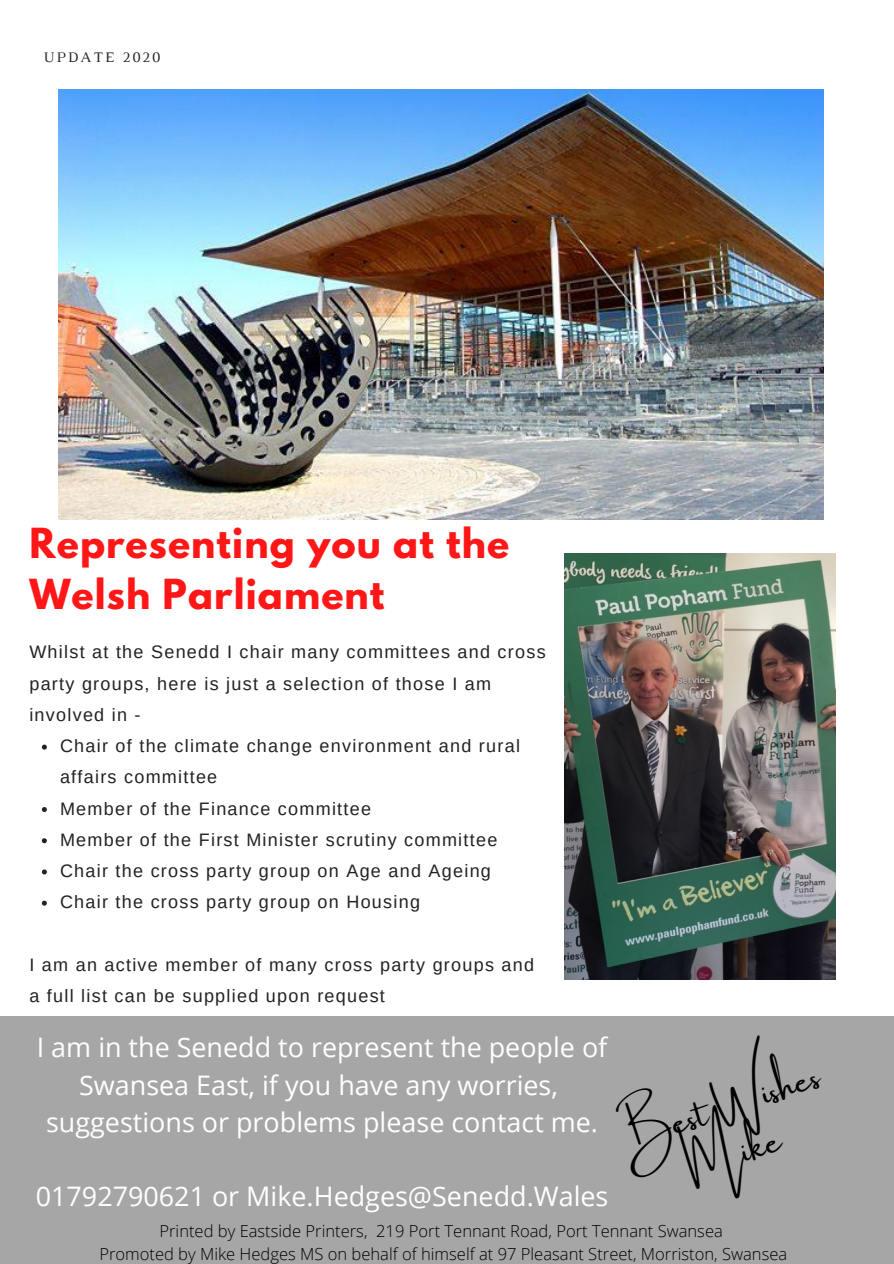
<style>
.page{position:relative;width:894px;height:1264px;background:#fff}
.page>*{position:absolute;margin:0;border:0;box-sizing:border-box;transform-origin:0 0}
.t1{font:700 36.75px/51.2px "League Spartan";letter-spacing:.03em;color:#ff1616}
.t2{font:34.65px/48px "Amsterdam One";color:#000;text-align:center}
.t3{font:26.85px/37.2px "Open Sans";color:#fff;text-align:center}
.t4{font:18px/31.2px "Arimo";letter-spacing:.07em;color:#222}
.t5{font:300 16.5px/23.1px "Open Sans";color:#000;text-align:center}
.t6{font:14.85px "Luthier";letter-spacing:.14em;color:#222}
</style>
<div class="page">
<div style="left:0;top:1016px;width:893px;height:247px;background:#a6a6a6"></div>
<img style="left:564px;top:553px;width:271px;height:426px">
<svg style="left:42px;top:744px;width:5px;height:5px"></svg>
<svg style="left:42px;top:807px;width:5px;height:5px"></svg>
<svg style="left:42px;top:838px;width:5px;height:5px"></svg>
<svg style="left:42px;top:869px;width:5px;height:5px"></svg>
<svg style="left:42px;top:900px;width:5px;height:5px"></svg>
<img style="left:59px;top:89px;width:764px;height:430px">
<p class="t6" style="left:44px;top:52px;width:118px">UPDATE 2020</p>
<h1 class="t1" style="left:29px;top:522px;width:481px">Representing you at the<br>Welsh Parliament</h1>
<p class="t4" style="left:29px;top:636px;width:517px">Whilst at the Senedd I chair many committees and cross party groups, here is just a selection of those I am involved in -</p>
<p class="t4" style="left:60px;top:730px;width:461px">Chair of the climate change environment and rural affairs committee<br>Member of the Finance committee<br>Member of the First Minister scrutiny committee Chair the cross party group on Age and Ageing Chair the cross party group on Housing</p>
<p class="t4" style="left:29px;top:948px;width:506px">I am an active member of many cross party groups and a full list can be supplied upon request</p>
<h2 class="t2" style="left:613px;top:1118px;width:210px;rotate:-18deg">Best Wishes<br>Mike</h2>
<p class="t5" style="left:99px;top:1218px;width:689px">Printed by Eastside Printers, 219 Port Tennant Road, Port Tennant Swansea<br>Promoted by Mike Hedges MS on behalf of himself at 97 Pleasant Street, Morriston, Swansea</p>
<h3 class="t3" style="left:37px;top:1028px;width:572px">I am in the Senedd to represent the people of<br>Swansea East, if you have any worries, suggestions or problems please contact me.</h3>
<h3 class="t3" style="left:36px;top:1177px;width:574px">01792790621 or Mike.Hedges@Senedd.Wales</h3>
</div>
